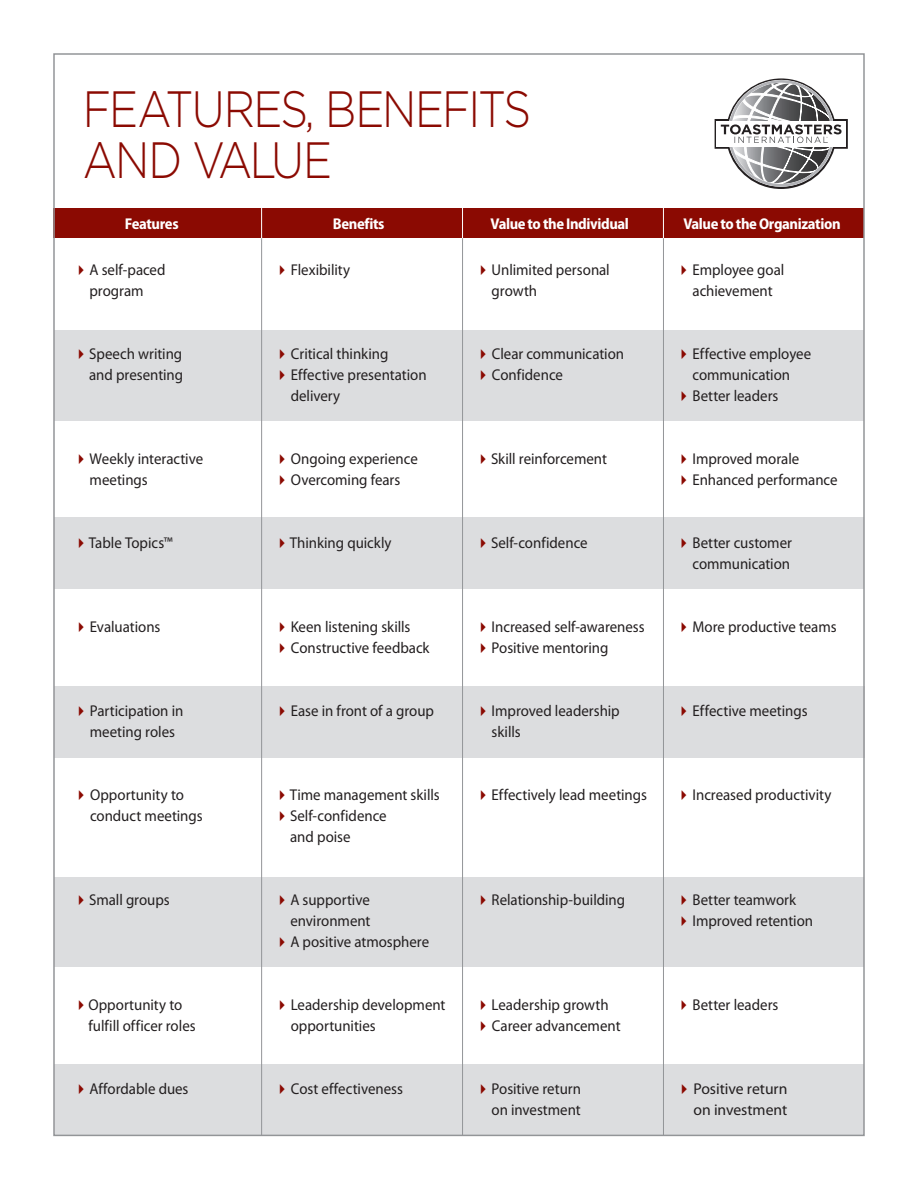
<style>
.page{position:relative;width:918px;height:1188px;background:#fff}
.page>*{position:absolute;margin:0;border:0;box-sizing:border-box;transform-origin:0 0}
.t1{font:300 51px/51px "Gotham";letter-spacing:-.05em;color:#8b0a02;scale:.85 1}
.Body_copy_-_no_inden{font:15.6px/21px "Myriad Pro";color:#231f20;scale:.95 1}
.Project_head{font:700 semi-condensed 15.6px "Myriad Pro";letter-spacing:-.025em;color:#fff}
.Body_copy_-_no_inden-2{font:15.6px/21px "Myriad Pro";color:#231f20;text-align:right}
.s1{color:#8b0a02}
</style>
<div class="page">
<div style="left:53px;top:208px;width:811px;height:30px;background:#8b0a02"></div>
<div style="left:54px;top:331px;width:810px;height:90px;background:#dcdddf"></div>
<div style="left:54px;top:1064px;width:810px;height:72px;background:#dcdddf"></div>
<div style="left:54px;top:517px;width:810px;height:72px;background:#dcdddf"></div>
<div style="left:54px;top:686px;width:810px;height:72px;background:#dcdddf"></div>
<div style="left:54px;top:877px;width:810px;height:90px;background:#dcdddf"></div>
<hr style="left:261px;top:237px;width:1px;height:898px;background:#939598">
<hr style="left:462px;top:237px;width:1px;height:899px;background:#939598">
<hr style="left:663px;top:237px;width:1px;height:899px;background:#939598">
<hr style="left:261px;top:206px;width:1px;height:32px;background:#fff">
<hr style="left:462px;top:206px;width:1px;height:32px;background:#fff">
<hr style="left:663px;top:206px;width:1px;height:32px;background:#fff">
<svg style="left:715px;top:78px;width:133px;height:111px"></svg>
<p class="t1" style="left:83px;top:82px;width:529px">FEATURES, BENEFITS<br>AND VALUE</p>
<p class="Project_head" style="left:125px;top:215px;width:55px">Features</p>
<p class="Project_head" style="left:333px;top:215px;width:53px">Benefits</p>
<p class="Project_head" style="left:490px;top:215px;width:140px">Value to the Individual</p>
<p class="Project_head" style="left:683px;top:215px;width:159px">Value to the Organization</p>
<p class="Body_copy_-_no_inden" style="left:74px;top:259px;width:98px;text-align:center"><span class="s1">✔</span>A self-paced program</p>
<p class="Body_copy_-_no_inden" style="left:274px;top:259px;width:81px"><span class="s1">✔</span>Flexibility</p>
<p class="Body_copy_-_no_inden" style="left:492px;top:259px;width:126px;text-indent:-16px"><span class="s1">✔</span>Unlimited personal growth</p>
<p class="Body_copy_-_no_inden" style="left:676px;top:259px;width:115px;text-align:center"><span class="s1">✔</span>Employee goal achievement</p>
<p class="Body_copy_-_no_inden" style="left:73px;top:343px;width:117px;text-align:right"><span class="s1">✔</span>Speech writing and presenting</p>
<p class="Body_copy_-_no_inden" style="left:274px;top:343px;width:121px"><span class="s1">✔</span>Critical thinking</p>
<p class="Body_copy_-_no_inden" style="left:291px;top:364px;width:145px;text-indent:-16px"><span class="s1">✔</span>Effective presentation delivery</p>
<p class="Body_copy_-_no_inden" style="left:475px;top:343px;width:158px"><span class="s1">✔</span>Clear communication</p>
<p class="Body_copy_-_no_inden" style="left:475px;top:364px;width:94px"><span class="s1">✔</span>Confidence</p>
<p class="Body_copy_-_no_inden" style="left:676px;top:343px;width:144px;text-align:center"><span class="s1">✔</span>Effective employee communication</p>
<p class="Body_copy_-_no_inden" style="left:676px;top:385px;width:109px"><span class="s1">✔</span>Better leaders</p>
<p class="Body_copy_-_no_inden" style="left:90px;top:448px;width:121px;text-indent:-16px"><span class="s1">✔</span>Weekly interactive meetings</p>
<p class="Body_copy_-_no_inden" style="left:274px;top:448px;width:152px"><span class="s1">✔</span>Ongoing experience</p>
<p class="Body_copy_-_no_inden" style="left:274px;top:469px;width:134px"><span class="s1">✔</span>Overcoming fears</p>
<p class="Body_copy_-_no_inden" style="left:475px;top:448px;width:140px"><span class="s1">✔</span>Skill reinforcement</p>
<p class="Body_copy_-_no_inden" style="left:676px;top:448px;width:131px"><span class="s1">✔</span>Improved morale</p>
<p class="Body_copy_-_no_inden" style="left:676px;top:469px;width:171px"><span class="s1">✔</span>Enhanced performance</p>
<p class="Body_copy_-_no_inden" style="left:74px;top:532px;width:106px"><span class="s1">✔</span>Table Topics™</p>
<p class="Body_copy_-_no_inden" style="left:274px;top:532px;width:125px"><span class="s1">✔</span>Thinking quickly</p>
<p class="Body_copy_-_no_inden" style="left:475px;top:532px;width:120px"><span class="s1">✔</span>Self-confidence</p>
<p class="Body_copy_-_no_inden" style="left:676px;top:532px;width:123px;text-align:right"><span class="s1">✔</span>Better customer communication</p>
<p class="Body_copy_-_no_inden" style="left:74px;top:616px;width:93px"><span class="s1">✔</span>Evaluations</p>
<p class="Body_copy_-_no_inden" style="left:274px;top:616px;width:145px"><span class="s1">✔</span>Keen listening skills</p>
<p class="Body_copy_-_no_inden" style="left:274px;top:637px;width:165px"><span class="s1">✔</span>Constructive feedback</p>
<p class="Body_copy_-_no_inden" style="left:475px;top:616px;width:180px"><span class="s1">✔</span>Increased self-awareness</p>
<p class="Body_copy_-_no_inden" style="left:475px;top:637px;width:142px"><span class="s1">✔</span>Positive mentoring</p>
<p class="Body_copy_-_no_inden" style="left:676px;top:616px;width:170px"><span class="s1">✔</span>More productive teams</p>
<p class="Body_copy_-_no_inden" style="left:74px;top:700px;width:117px;text-align:center"><span class="s1">✔</span>Participation in meeting roles</p>
<p class="Body_copy_-_no_inden" style="left:274px;top:700px;width:169px"><span class="s1">✔</span>Ease in front of a group</p>
<p class="Body_copy_-_no_inden" style="left:492px;top:700px;width:136px;text-indent:-16px"><span class="s1">✔</span>Improved leadership skills</p>
<p class="Body_copy_-_no_inden" style="left:676px;top:700px;width:140px"><span class="s1">✔</span>Effective meetings</p>
<p class="Body_copy_-_no_inden" style="left:90px;top:784px;width:120px;text-indent:-17px"><span class="s1">✔</span>Opportunity to conduct meetings</p>
<p class="Body_copy_-_no_inden" style="left:274px;top:784px;width:176px"><span class="s1">✔</span>Time management skills</p>
<p class="Body_copy_-_no_inden" style="left:290px;top:805px;width:103px;text-indent:-16px"><span class="s1">✔</span>Self-confidence and poise</p>
<p class="Body_copy_-_no_inden" style="left:475px;top:784px;width:182px"><span class="s1">✔</span>Effectively lead meetings</p>
<p class="Body_copy_-_no_inden" style="left:676px;top:784px;width:165px"><span class="s1">✔</span>Increased productivity</p>
<p class="Body_copy_-_no_inden" style="left:73px;top:889px;width:103px"><span class="s1">✔</span>Small groups</p>
<p class="Body_copy_-_no_inden" style="left:274px;top:889px;width:103px;text-align:right"><span class="s1">✔</span>A supportive environment</p>
<p class="Body_copy_-_no_inden" style="left:274px;top:931px;width:164px"><span class="s1">✔</span>A positive atmosphere</p>
<p class="Body_copy_-_no_inden" style="left:475px;top:889px;width:159px"><span class="s1">✔</span>Relationship-building</p>
<p class="Body_copy_-_no_inden" style="left:676px;top:889px;width:128px"><span class="s1">✔</span>Better teamwork</p>
<p class="Body_copy_-_no_inden" style="left:676px;top:910px;width:146px"><span class="s1">✔</span>Improved retention</p>
<p class="Body_copy_-_no_inden" style="left:88px;top:994px;width:114px;text-indent:-15px"><span class="s1">✔</span>Opportunity to fulfill officer roles</p>
<p class="Body_copy_-_no_inden" style="left:291px;top:994px;width:164px;text-indent:-16px"><span class="s1">✔</span>Leadership development opportunities</p>
<p class="Body_copy_-_no_inden" style="left:475px;top:994px;width:142px"><span class="s1">✔</span>Leadership growth</p>
<p class="Body_copy_-_no_inden" style="left:475px;top:1015px;width:154px"><span class="s1">✔</span>Career advancement</p>
<p class="Body_copy_-_no_inden" style="left:676px;top:994px;width:109px"><span class="s1">✔</span>Better leaders</p>
<p class="Body_copy_-_no_inden" style="left:73px;top:1078px;width:123px"><span class="s1">✔</span>Affordable dues</p>
<p class="Body_copy_-_no_inden" style="left:274px;top:1078px;width:137px"><span class="s1">✔</span>Cost effectiveness</p>
<p class="Body_copy_-_no_inden" style="left:475px;top:1078px;width:113px;text-align:right"><span class="s1">✔</span>Positive return on investment</p>
<p class="Body_copy_-_no_inden-2" style="left:676px;top:1078px;width:113px"><span class="s1">✔</span>Positive return on investment</p>
</div>
